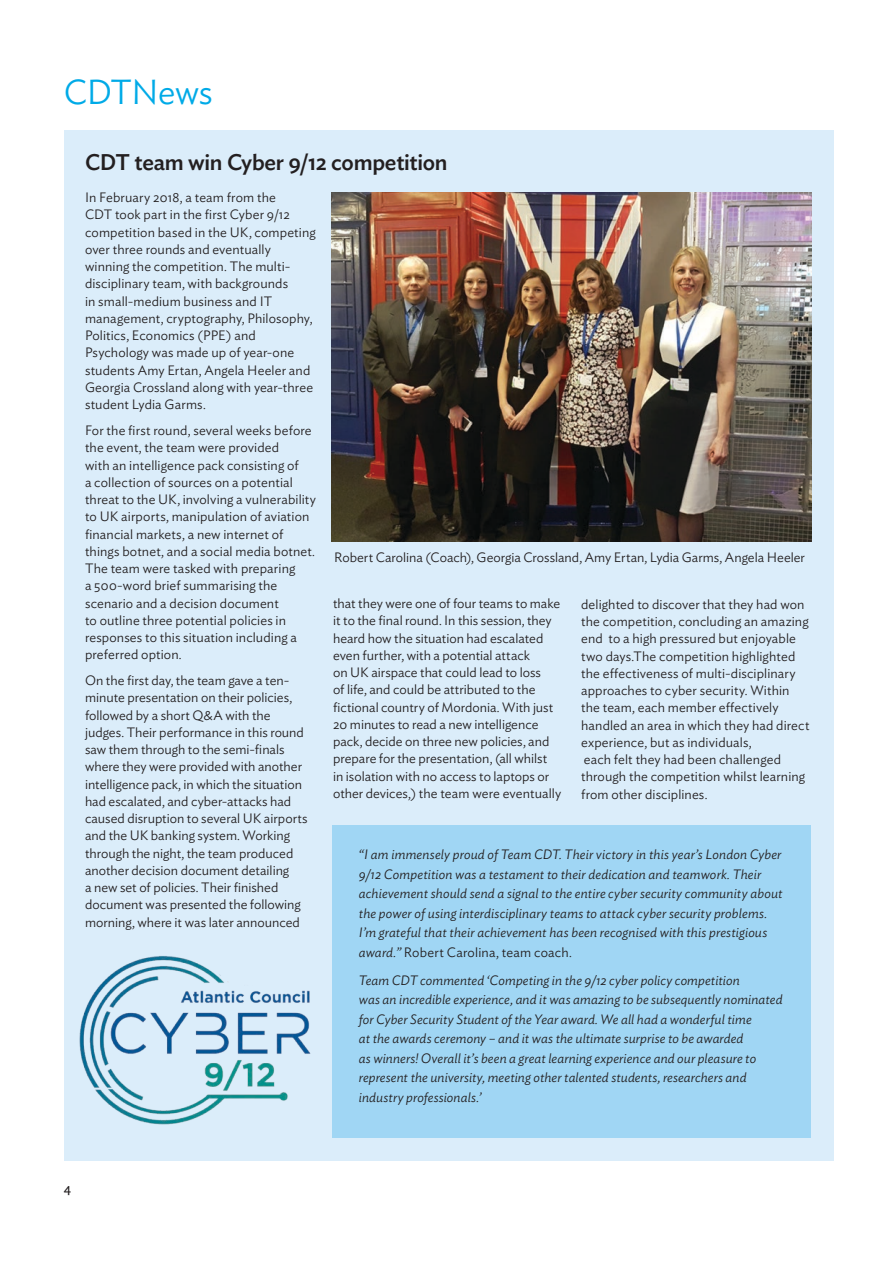
<style>
.page{position:relative;width:893px;height:1263px;background:#fff}
.page>*{position:absolute;margin:0;border:0;box-sizing:border-box;transform-origin:0 0}
.t1{font:300 34.5px "Ideal Sans";letter-spacing:-.01em;color:#00aae7}
.t2{font:500 22.5px "Ideal Sans";letter-spacing:-.015em;color:#231f20}
.t3{font:300 13.5px/17.2px "Ideal Sans";letter-spacing:.005em;color:#231f20}
.t4{font:italic 300 13.5px/19.5px "Ideal Sans";letter-spacing:.01em;color:#231f20}
.t5{font:13.5px "Ideal Sans";color:#231f20}
.s1{font-style:normal}
</style>
<div class="page">
<div style="left:64px;top:130px;width:769px;height:1031px;background:#dbedfa"></div>
<img style="left:332px;top:192px;width:479px;height:350px">
<div style="left:332px;top:825px;width:478px;height:313px;background:#a0d6f4"></div>
<img style="left:79px;top:956px;width:232px;height:169px">
<h1 class="t1" style="left:64px;top:66px;width:151px">CDTNews</h1>
<h2 class="t2" style="left:85px;top:144px;width:364px">CDT team win Cyber 9/12 competition</h2>
<p class="t3" style="left:85px;top:188px;width:232px">In February 2018, a team from the<br>CDT took part in the first Cyber 9/12 competition based in the UK, competing over three rounds and eventually winning the competition. The multi&shy;disciplinary team, with backgrounds<br>in small-medium business and IT management, cryptography, Philosophy, Politics, Economics (PPE) and Psychology was made up of year-one students Amy Ertan, Angela Heeler and Georgia Crossland along with year-three student Lydia Garms.</p>
<p class="t3" style="left:85px;top:420px;width:233px">For the first round, several weeks before the event, the team were provided<br>with an intelligence pack consisting of<br>a collection of sources on a potential threat to the UK, involving a vulnerability to UK airports, manipulation of aviation financial markets, a new internet of things botnet, and a social media botnet.<br>The team were tasked with preparing<br>a 500-word brief summarising the scenario and a decision document<br>to outline three potential policies in responses to this situation including a preferred option.</p>
<p class="t3" style="left:85px;top:671px;width:224px">On the first day, the team gave a ten&shy;minute presentation on their policies, followed by a short Q&amp;A with the judges. Their performance in this round saw them through to the semi-finals where they were provided with another intelligence pack, in which the situation had escalated, and cyber-attacks had caused disruption to several UK airports and the UK banking system. Working through the night, the team produced another decision document detailing<br>a new set of policies. Their finished document was presented the following morning, where it was later announced</p>
<p class="t3" style="left:334px;top:548px;width:472px">Robert Carolina (Coach), Georgia Crossland, Amy Ertan, Lydia Garms, Angela Heeler</p>
<p class="t3" style="left:333px;top:594px;width:230px">that they were one of four teams to make it to the final round. In this session, they heard how the situation had escalated even further, with a potential attack<br>on UK airspace that could lead to loss<br>of life, and could be attributed to the fictional country of Mordonia. With just 20 minutes to read a new intelligence pack, decide on three new policies, and prepare for the presentation, (all whilst<br>in isolation with no access to laptops or other devices,) the team were eventually</p>
<p class="t3" style="left:581px;top:594px;width:230px">delighted to discover that they had won the competition, concluding an amazing end to a high pressured but enjoyable two days.The competition highlighted the effectiveness of multi-disciplinary approaches to cyber security. Within the team, each member effectively handled an area in which they had direct experience, but as individuals,<br>each felt they had been challenged through the competition whilst learning from other disciplines.</p>
<p class="t4" style="left:359px;top:843px;width:425px">“I am immensely proud of Team CDT. Their victory in this year’s London Cyber 9/12 Competition was a testament to their dedication and teamwork. Their achievement should send a signal to the entire cyber security community about the power of using interdisciplinary teams to attack cyber security problems.<br>I’m grateful that their achievement has been recognised with this prestigious award.” <span class="s1">Robert Carolina, team coach.</span></p>
<p class="t4" style="left:359px;top:969px;width:425px">Team CDT commented ‘Competing in the 9/12 cyber policy competition<br>was an incredible experience, and it was amazing to be subsequently nominated for Cyber Security Student of the Year award. We all had a wonderful time<br>at the awards ceremony – and it was the ultimate surprise to be awarded<br>as winners! Overall it’s been a great learning experience and our pleasure to represent the university, meeting other talented students, researchers and industry professionals.’</p>
<p class="t5" style="left:64px;top:1178px;width:9px">4</p>
</div>
